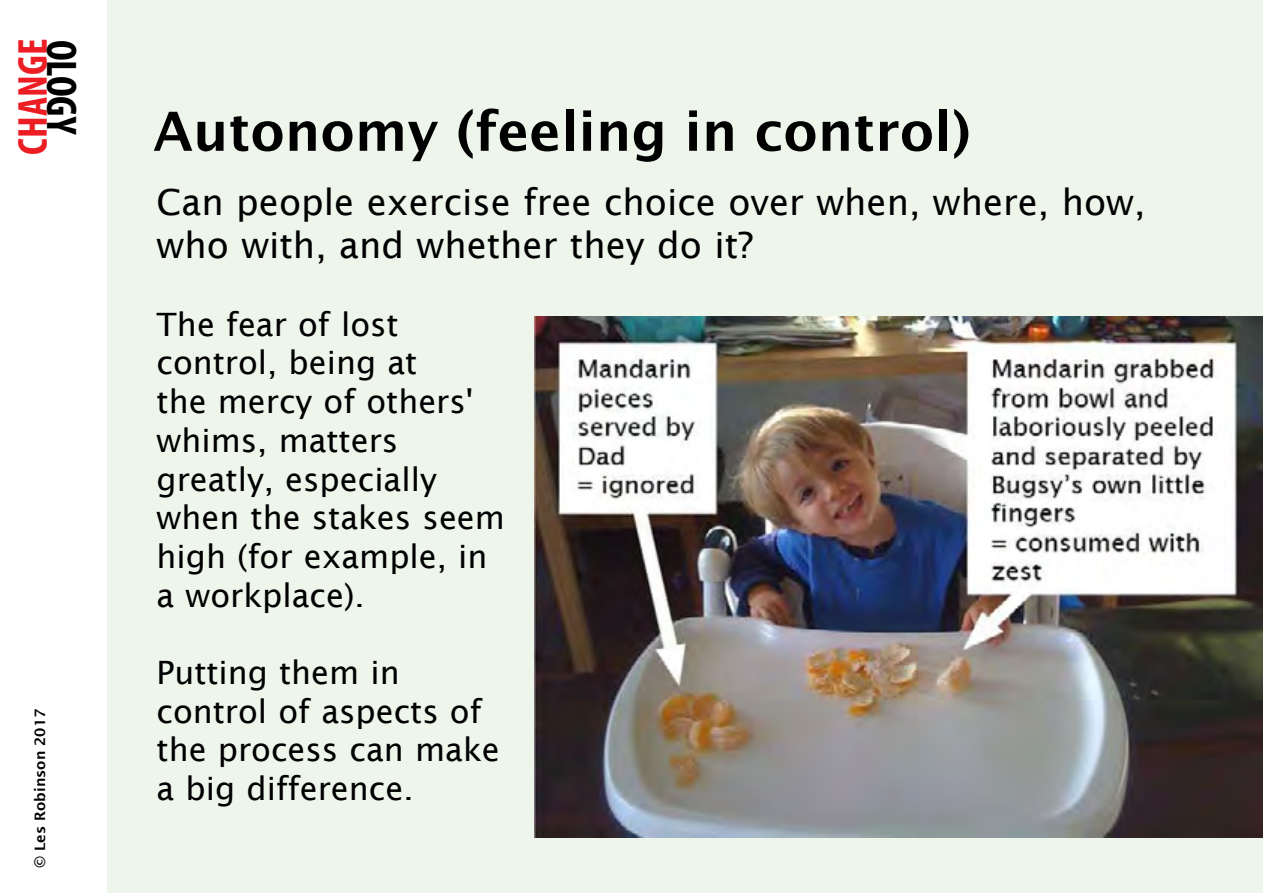
<style>
.page{position:relative;width:1263px;height:893px;background:#fff}
.page>*{position:absolute;margin:0;border:0;box-sizing:border-box;transform-origin:0 0}
.t1{font:600 54px "Lucida Sans";color:#000}
.t2{font:700 condensed 43.05px "Myriad Pro";color:#000}
.t3{font:700 condensed 42.15px "Myriad Pro";color:#ed1d24}
.t4{font:36px/43.2px "Lucida Sans";color:#000}
.t5{font:32.25px/38.7px "Lucida Sans";color:#000}
.t6{font:600 14.4px "Lucida Sans";color:#000}
</style>
<div class="page">
<div style="left:107px;top:0;width:1156px;height:893px;background:#eef6ec"></div>
<img style="left:535px;top:316px;width:728px;height:521px">
<h3 class="t3" style="left:6px;top:155px;width:117px;rotate:-90deg">CHANGE</h3>
<h2 class="t2" style="left:88px;top:40px;width:97px;rotate:90deg">OLOGY</h2>
<p class="t6" style="left:32px;top:868px;width:161px;rotate:-90deg">© Les Robinson 2017</p>
<h1 class="t1" style="left:153px;top:101px;width:819px">Autonomy (feeling in control)</h1>
<p class="t4" style="left:157px;top:181px;width:990px">Can people exercise free choice over when, where, how, who with, and whether they do it?</p>
<p class="t5" style="left:157px;top:305px;width:350px">The fear of lost control, being at<br>the mercy of others' whims, matters greatly, especially when the stakes seem high (for example, in a workplace).</p>
<p class="t5" style="left:157px;top:653px;width:345px">Putting them in control of aspects of the process can make a big difference.</p>
</div>
